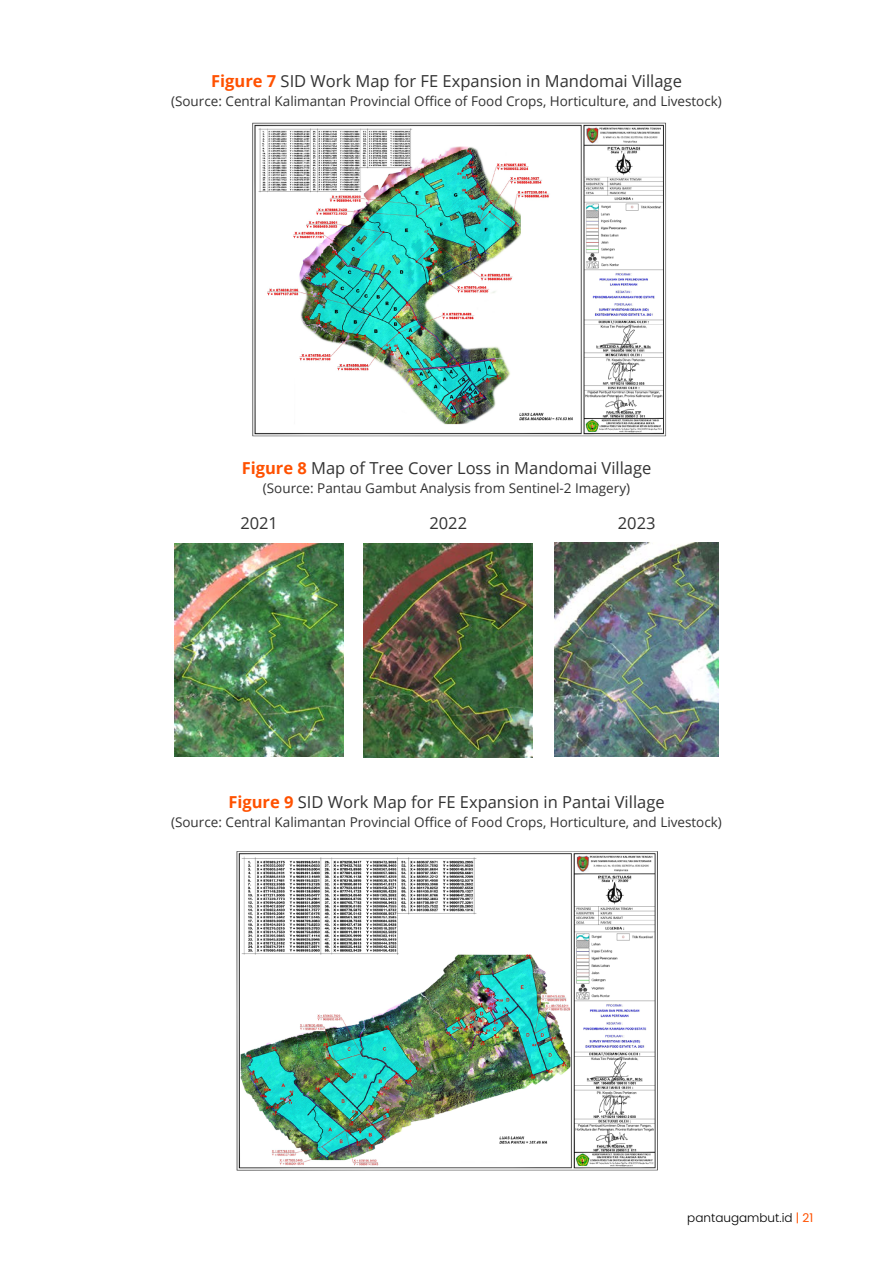
<style>
.page{position:relative;width:893px;height:1263px;background:#fff}
.page>*{position:absolute;margin:0;border:0;box-sizing:border-box;transform-origin:0 0}
.t1{font:16.5px "Open Sans";color:#323232}
.t2{font:13.5px "Open Sans";color:#323232}
.t3{font:300 12px "Poppins";color:#000}
.s1{font-weight:700;color:#ff5100}
.s2{font-weight:400;color:#ff5100}
</style>
<div class="page">
<img style="left:252px;top:122px;width:415px;height:315px">
<img style="left:175px;top:543px;width:169px;height:214px">
<img style="left:364px;top:543px;width:169px;height:214px">
<img style="left:555px;top:543px;width:163px;height:213px">
<img style="left:236px;top:851px;width:422px;height:320px">
<p class="t1" style="left:211px;top:70px;width:472px"><span class="s1">Figure 7</span> SID Work Map for FE Expansion in Mandomai Village</p>
<p class="t2" style="left:171px;top:92px;width:552px">(Source: Central Kalimantan Provincial Office of Food Crops, Horticulture, and Livestock)</p>
<p class="t1" style="left:242px;top:456px;width:411px"><span class="s1">Figure 8</span> Map of Tree Cover Loss in Mandomai Village</p>
<p class="t2" style="left:263px;top:479px;width:369px">(Source: Pantau Gambut Analysis from Sentinel-2 Imagery)</p>
<p class="t1" style="left:240px;top:512px;width:39px">2021</p>
<p class="t1" style="left:429px;top:512px;width:39px">2022</p>
<p class="t1" style="left:618px;top:512px;width:39px">2023</p>
<p class="t1" style="left:228px;top:791px;width:438px"><span class="s1">Figure 9</span> SID Work Map for FE Expansion in Pantai Village</p>
<p class="t2" style="left:171px;top:813px;width:552px">(Source: Central Kalimantan Provincial Office of Food Crops, Horticulture, and Livestock)</p>
<p class="t3" style="left:687px;top:1211px;width:127px">pantaugambut.id <span class="s2">| 21</span></p>
</div>
